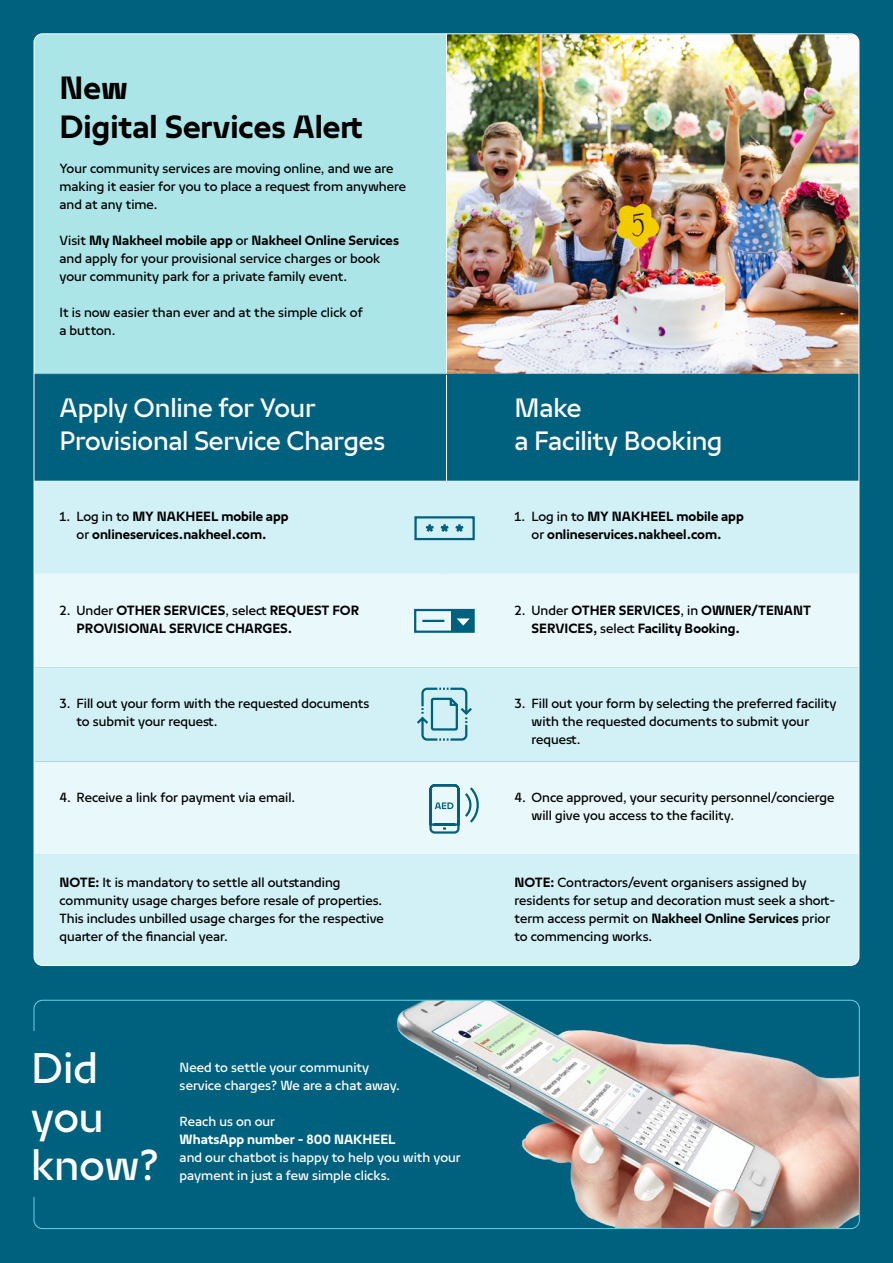
<style>
.page{position:relative;width:893px;height:1263px;background:#00617f}
.page>*{position:absolute;margin:0;border:0;box-sizing:border-box;transform-origin:0 0}
.t1{font:48.45px/48.4px "Nakheel Headline";color:#fff}
.t2{font:700 36px/39px "Nakheel Text";color:#000}
.t3{font:30px/33px "Nakheel Headline";letter-spacing:-.005em;color:#fff}
.t4{font:15px/18px "Nakheel Text";color:#000}
.t5{font:700 15px/18px "Nakheel Text";color:#000;text-align:center}
.t6{font:15px/18px "Nakheel Text";color:#fff}
.t7{font:700 15px "Nakheel Text";color:#fff}
.s1{font-weight:700}
.s2{font-weight:400}
</style>
<div class="page">
<div style="left:34px;top:34px;width:412px;height:340px;background:#abe5e8"></div>
<svg style="left:36px;top:480px;width:821px;height:1px"></svg>
<div style="left:34px;top:481px;width:825px;height:484px;background:#d2f1f7"></div>
<svg style="left:36px;top:575px;width:821px;height:280px;background:#e1f5f9"></svg>
<hr style="left:34px;top:573px;width:412px;height:2px;background:#e9f8fb">
<hr style="left:446px;top:573px;width:413px;height:2px;background:#e9f8fb">
<img style="left:447px;top:34px;width:412px;height:340px">
<svg style="left:414px;top:686px;width:60px;height:56px;background:#a9d5df"></svg>
<div style="left:451px;top:610px;width:23px;height:22px;background:#00617f"></div>
<div style="left:414px;top:609px;width:61px;height:24px;border:2px solid #00617f"></div>
<svg style="left:457px;top:618px;width:13px;height:8px"></svg>
<hr style="left:422px;top:620px;width:22px;height:2px;background:#00617f">
<div style="left:414px;top:516px;width:61px;height:24px;border:2px solid #00617f"></div>
<svg style="left:423px;top:522px;width:43px;height:13px"></svg>
<svg style="left:428px;top:783px;width:52px;height:52px"></svg>
<hr style="left:446px;top:34px;width:1px;height:447px;background:#fff">
<hr style="left:34px;top:374px;width:825px;height:1px;background:#00617f">
<img style="left:34px;top:1000px;width:825px;height:228px">
<div style="left:34px;top:1000px;width:826px;height:229px;border:1px solid #6ad1e3;border-radius:9px"></div>
<div style="left:31px;top:1032px;width:129px;height:165px;background:#00617f"></div>
<h2 class="t2" style="left:60px;top:68px;width:305px">New<br>Digital Services Alert</h2>
<p class="t4" style="left:60px;top:159px;width:348px">Your community services are moving online, and we are making it easier for you to place a request from anywhere and at any time.</p>
<p class="t4" style="left:60px;top:231px;width:341px">Visit <span class="s1">My Nakheel mobile app</span> or <span class="s1">Nakheel Online Services </span>and apply for your provisional service charges or book your community park for a private family event.</p>
<p class="t4" style="left:60px;top:303px;width:305px">It is now easier than ever and at the simple click of a button.</p>
<h3 class="t3" style="left:60px;top:391px;width:327px">Apply Online for Your<br>Provisional Service Charges</h3>
<h3 class="t3" style="left:514px;top:391px;width:209px">Make<br>a Facility Booking</h3>
<p class="t5" style="left:60px;top:507px;width:230px"><span class="s2">1. Log in to</span> MY NAKHEEL mobile app <span class="s2">or</span> onlineservices.nakheel.com.</p>
<p class="t5" style="left:514px;top:507px;width:231px"><span class="s2">1. Log in to</span> MY NAKHEEL mobile app <span class="s2">or</span> onlineservices.nakheel.com.</p>
<p class="t5" style="left:77px;top:601px;width:284px;text-align:left;text-indent:-17px"><span class="s2">2. Under</span> OTHER SERVICES<span class="s2">, select</span> REQUEST FOR<br>PROVISIONAL SERVICE CHARGES.</p>
<p class="t5" style="left:531px;top:601px;width:281px;text-align:left;text-indent:-17px"><span class="s2">2. Under</span> OTHER SERVICES<span class="s2">, in</span> OWNER/TENANT<br>SERVICES, <span class="s2">select</span> Facility Booking.</p>
<p class="t4" style="left:77px;top:694px;width:294px;text-indent:-17px">3. Fill out your form with the requested documents to submit your request.</p>
<p class="t4" style="left:531px;top:694px;width:307px;text-indent:-17px">3. Fill out your form by selecting the preferred facility with the requested documents to submit your request.</p>
<p class="t4" style="left:60px;top:788px;width:237px">4. Receive a link for payment via email.</p>
<p class="t4" style="left:531px;top:788px;width:304px;text-indent:-17px">4. Once approved, your security personnel/concierge will give you access to the facility.</p>
<p class="t4" style="left:60px;top:873px;width:326px"><span class="s1">NOTE:</span> It is mandatory to settle all outstanding community usage charges before resale of properties.<br>This includes unbilled usage charges for the respective quarter of the financial year.</p>
<p class="t4" style="left:514px;top:873px;width:322px"><span class="s1">NOTE:</span> Contractors/event organisers assigned by residents for setup and decoration must seek a short&shy;term access permit on <span class="s1">Nakheel Online Services</span> prior to commencing works.</p>
<h1 class="t1" style="left:31px;top:1042px;width:130px">Did you know?</h1>
<p class="t6" style="left:180px;top:1058px;width:222px">Need to settle your community service charges? We are a chat away.</p>
<p class="t6" style="left:180px;top:1112px;width:97px">Reach us on our</p>
<p class="t7" style="left:180px;top:1129px;width:217px">WhatsApp number - 800 NAKHEEL</p>
<p class="t6" style="left:180px;top:1148px;width:283px">and our chatbot is happy to help you with your payment in just a few simple clicks.</p>
</div>
